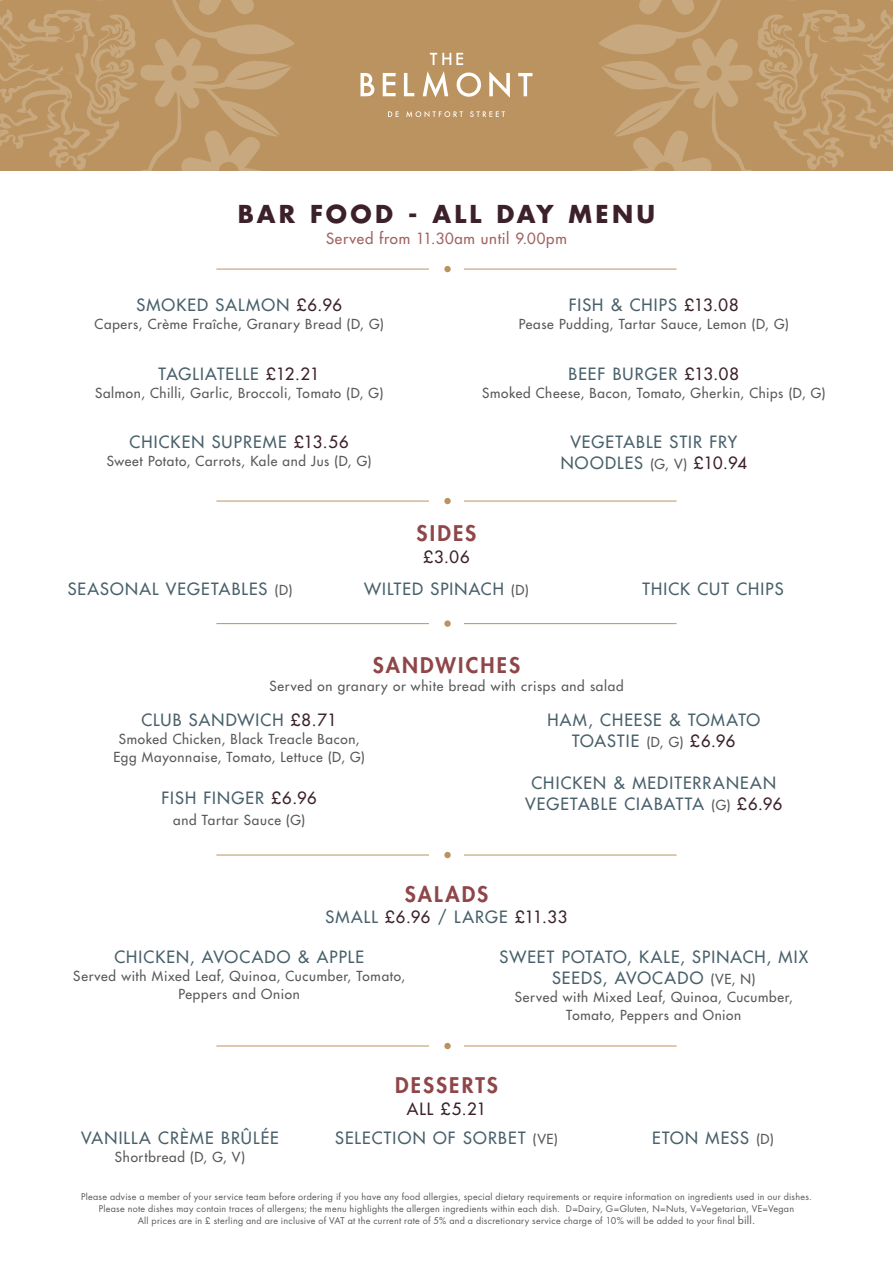
<style>
.page{position:relative;width:893px;height:1263px;background:#fff}
.page>*{position:absolute;margin:0;border:0;box-sizing:border-box;transform-origin:0 0}
.t1{font:700 24px "Futura Std";letter-spacing:.135em;color:#3c212a}
.t2{font:800 21px "Futura Std";letter-spacing:.1em;color:#8f4649}
.t3{font:500 16.5px/21px "Futura Std";letter-spacing:.065em;color:#48606a;text-align:center}
.t4{font:500 16.5px "Futura Std";letter-spacing:.065em;color:#3c212a}
.t5{font:500 15px "Futura Std";letter-spacing:.05em;color:#a06362}
.t6{font:500 13.5px/18px "Futura Std";letter-spacing:.05em;color:#57585a;text-align:center}
.t7{font:9px/12px "Futura Std";letter-spacing:.03em;color:#57585a;text-align:center}
.s1{color:#3c212a}
.s2{font-size:13.5px;color:#57585a}
.s3{font-size:10.5px}
</style>
<div class="page">
<div style="left:0;top:0;width:893px;height:170px;background:#bb9360"></div>
<svg style="left:360px;top:53px;width:172px;height:64px"></svg>
<svg style="left:0;top:0;width:295px;height:170px"></svg>
<svg style="left:598px;top:0;width:295px;height:170px"></svg>
<hr style="left:216px;top:269px;width:213px;height:1px;background:#bb9360">
<hr style="left:464px;top:269px;width:213px;height:1px;background:#bb9360">
<div style="left:444px;top:266px;width:7px;height:6px;background:#bb9360;border-radius:50%"></div>
<hr style="left:216px;top:501px;width:213px;height:1px;background:#bb9360">
<hr style="left:464px;top:501px;width:213px;height:1px;background:#bb9360">
<div style="left:444px;top:498px;width:7px;height:6px;background:#bb9360;border-radius:50%"></div>
<hr style="left:216px;top:623px;width:213px;height:1px;background:#bb9360">
<hr style="left:464px;top:623px;width:213px;height:1px;background:#bb9360">
<div style="left:444px;top:620px;width:7px;height:7px;background:#bb9360;border-radius:50%"></div>
<hr style="left:216px;top:855px;width:213px;height:1px;background:#bb9360">
<hr style="left:464px;top:855px;width:213px;height:1px;background:#bb9360">
<div style="left:444px;top:852px;width:7px;height:6px;background:#bb9360;border-radius:50%"></div>
<hr style="left:216px;top:1046px;width:213px;height:1px;background:#bb9360">
<hr style="left:464px;top:1046px;width:213px;height:1px;background:#bb9360">
<div style="left:444px;top:1043px;width:7px;height:6px;background:#bb9360;border-radius:50%"></div>
<p class="t1" style="left:238px;top:198px;width:419px">BAR FOOD - ALL DAY MENU</p>
<p class="t5" style="left:326px;top:229px;width:242px">Served from 11.30am until 9.00pm</p>
<p class="t3" style="left:136px;top:295px;width:207px">SMOKED SALMON <span class="s1">£6.96</span></p>
<p class="t6" style="left:95px;top:315px;width:291px">Capers, Crème Fraîche, Granary Bread (D, G)</p>
<p class="t3" style="left:159px;top:363px;width:163px">TAGLIATELLE <span class="s1">£12.21</span></p>
<p class="t6" style="left:95px;top:384px;width:290px">Salmon, Chilli, Garlic, Broccoli, Tomato (D, G)</p>
<p class="t3" style="left:130px;top:432px;width:221px">CHICKEN SUPREME <span class="s1">£13.56</span></p>
<p class="t6" style="left:107px;top:452px;width:266px">Sweet Potato, Carrots, Kale and Jus (D, G)</p>
<p class="t3" style="left:569px;top:295px;width:171px">FISH &amp; CHIPS <span class="s1">£13.08</span></p>
<p class="t6" style="left:519px;top:315px;width:271px">Pease Pudding, Tartar Sauce, Lemon (D, G)</p>
<p class="t3" style="left:568px;top:363px;width:172px">BEEF BURGER <span class="s1">£13.08</span></p>
<p class="t6" style="left:482px;top:384px;width:345px">Smoked Cheese, Bacon, Tomato, Gherkin, Chips (D, G)</p>
<p class="t3" style="left:561px;top:432px;width:188px">VEGETABLE STIR FRY<br>NOODLES <span class="s2">(G, V)</span> <span class="s1">£10.94</span></p>
<p class="t2" style="left:417px;top:520px;width:61px">SIDES</p>
<p class="t4" style="left:423px;top:547px;width:48px">£3.06</p>
<p class="t3" style="left:68px;top:578px;width:226px">SEASONAL VEGETABLES <span class="s2">(D)</span></p>
<p class="t3" style="left:364px;top:578px;width:166px">WILTED SPINACH <span class="s2">(D)</span></p>
<p class="t3" style="left:642px;top:578px;width:143px">THICK CUT CHIPS</p>
<p class="t2" style="left:373px;top:652px;width:149px">SANDWICHES</p>
<p class="t6" style="left:269px;top:677px;width:356px">Served on granary or white bread with crisps and salad</p>
<p class="t3" style="left:141px;top:709px;width:197px">CLUB SANDWICH <span class="s1">£8.71</span></p>
<p class="t6" style="left:113px;top:730px;width:253px">Smoked Chicken, Black Treacle Bacon,<br>Egg Mayonnaise, Tomato, Lettuce (D, G)</p>
<p class="t3" style="left:162px;top:787px;width:157px">FISH FINGER <span class="s1">£6.96</span></p>
<p class="t6" style="left:173px;top:811px;width:133px">and Tartar Sauce (G)</p>
<p class="t3" style="left:547px;top:709px;width:214px">HAM, CHEESE &amp; TOMATO<br>TOASTIE <span class="s2">(D, G)</span> <span class="s1">£6.96</span></p>
<p class="t3" style="left:525px;top:772px;width:259px">CHICKEN &amp; MEDITERRANEAN<br>VEGETABLE CIABATTA <span class="s2">(G)</span> <span class="s1">£6.96</span></p>
<p class="t2" style="left:405px;top:881px;width:85px">SALADS</p>
<p class="t3" style="left:325px;top:907px;width:244px">SMALL <span class="s1">£6.96</span> / LARGE <span class="s1">£11.33</span></p>
<p class="t3" style="left:114px;top:947px;width:251px">CHICKEN, AVOCADO &amp; APPLE</p>
<p class="t6" style="left:73px;top:967px;width:333px">Served with Mixed Leaf, Quinoa, Cucumber, Tomato,<br>Peppers and Onion</p>
<p class="t3" style="left:499px;top:947px;width:310px">SWEET POTATO, KALE, SPINACH, MIX<br>SEEDS, AVOCADO <span class="s2">(VE, N)</span></p>
<p class="t6" style="left:515px;top:988px;width:279px">Served with Mixed Leaf, Quinoa, Cucumber,<br>Tomato, Peppers and Onion</p>
<p class="t3" style="left:81px;top:1127px;width:199px">VANILLA CRÈME BRÛLÉE</p>
<p class="t6" style="left:115px;top:1148px;width:132px">Shortbread (D, G, V)</p>
<p class="t2" style="left:395px;top:1071px;width:104px">DESSERTS</p>
<p class="t4" style="left:407px;top:1098px;width:81px">ALL £5.21</p>
<p class="t3" style="left:335px;top:1127px;width:224px">SELECTION OF SORBET <span class="s2">(VE)</span></p>
<p class="t3" style="left:652px;top:1127px;width:123px">ETON MESS <span class="s2">(D)</span></p>
<p class="t7" style="left:81px;top:1191px;width:732px">Please advise a member of your service team before ordering if you have any food allergies, special dietary requirements or require information on ingredients used in our dishes.<br>Please note dishes may contain traces of allergens; the menu highlights the allergen ingredients within each dish. D=Dairy, G=Gluten, N=Nuts, V=Vegetarian, VE=Vegan<br>All prices are in £ sterling and are inclusive of VAT at the current rate of 5% and a discretionary service charge of 10% will be added to your final <span class="s3">bill.</span></p>
</div>
